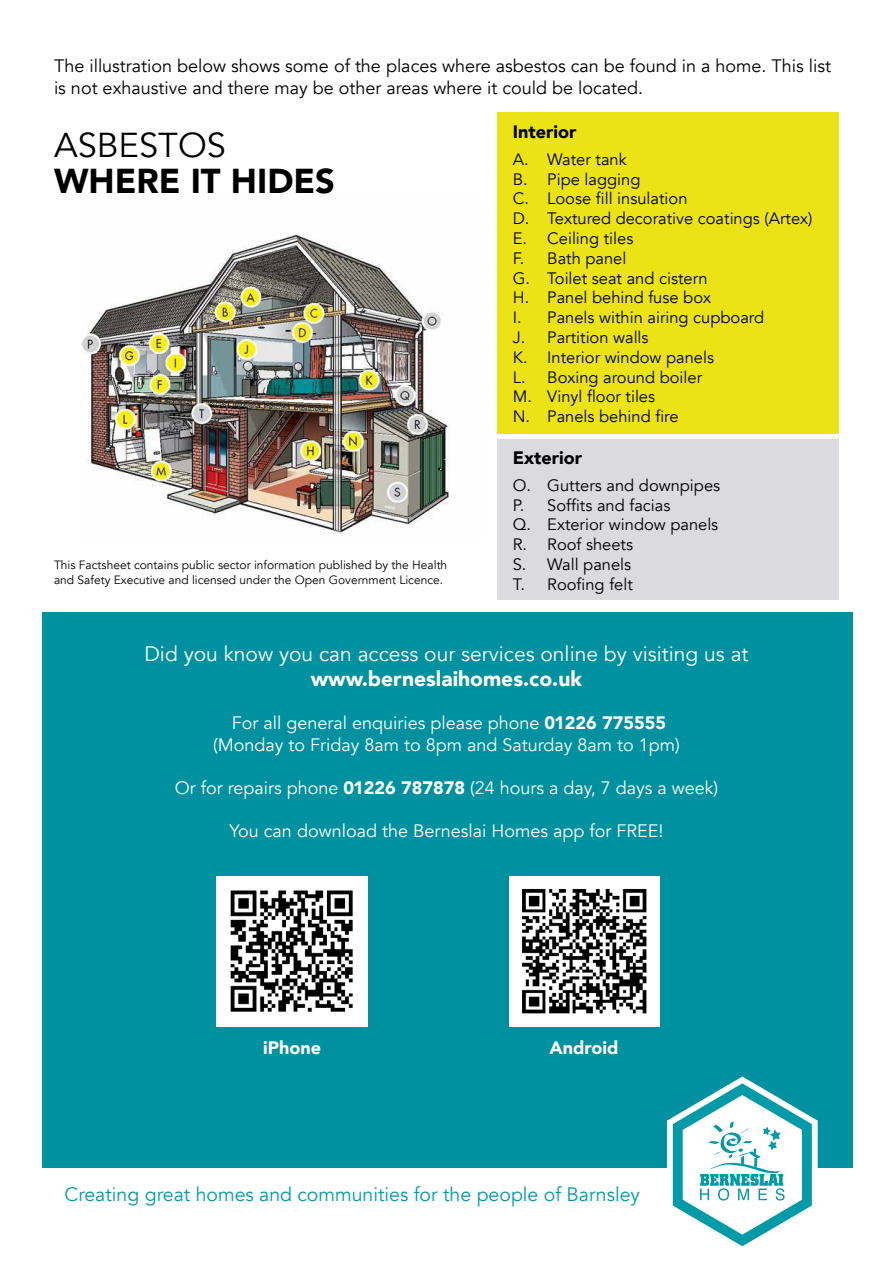
<style>
.page{position:relative;width:893px;height:1263px;background:#fff}
.page>*{position:absolute;margin:0;border:0;box-sizing:border-box;transform-origin:0 0}
.t1{font:900 34.5px "Avenir";color:#000}
.t2{font:34.5px "Avenir";color:#000}
.t3{font:21px "Avenir";color:#fff}
.t4{font:900 21px "Avenir";color:#fff}
.t5{font:19.5px "Avenir";color:#009ba8}
.t6{font:18px/21.6px "Avenir";color:#fff;text-align:center}
.t7{font:18px/21.6px "Avenir";color:#000}
.t8{font:900 18px "Avenir";color:#000}
.t9{font:900 18px "Avenir";color:#fff}
.t10{font:16.5px/19.8px "Avenir";color:#000}
.t11{font:12px/14.4px "Avenir";color:#000}
.s1{font-weight:900}
</style>
<div class="page">
<div style="left:497px;top:112px;width:342px;height:322px;background:#ece317"></div>
<div style="left:497px;top:439px;width:342px;height:161px;background:#dadadf"></div>
<div style="left:43px;top:612px;width:810px;height:597px;background:#0091a1"></div>
<div style="left:0;top:1168px;width:893px;height:95px;background:#fff"></div>
<img style="left:217px;top:876px;width:151px;height:151px">
<img style="left:509px;top:876px;width:150px;height:151px">
<img style="left:81px;top:233px;width:369px;height:301px">
<svg style="left:667px;top:1076px;width:151px;height:171px"></svg>
<p class="t7" style="left:54px;top:55px;width:779px">The illustration below shows some of the places where asbestos can be found in a home. This list is not exhaustive and there may be other areas where it could be located.</p>
<h1 class="t2" style="left:54px;top:125px;width:173px">ASBESTOS</h1>
<h1 class="t1" style="left:54px;top:152px;width:283px">WHERE IT HIDES</h1>
<p class="t11" style="left:54px;top:558px;width:395px">This Factsheet contains public sector information published by the Health and Safety Executive and licensed under the Open Government Licence.</p>
<p class="t8" style="left:513px;top:116px;width:65px">Interior</p>
<p class="t10" style="left:513px;top:150px;width:301px">A. Water tank<br>B. Pipe lagging<br>C. Loose fill insulation<br>D. Textured decorative coatings (Artex)<br>E. Ceiling tiles<br>F. Bath panel<br>G. Toilet seat and cistern<br>H. Panel behind fuse box<br>I. Panels within airing cupboard<br>J. Partition walls<br>K. Interior window panels<br>L. Boxing around boiler<br>M. Vinyl floor tiles<br>N. Panels behind fire</p>
<p class="t8" style="left:513px;top:442px;width:71px">Exterior</p>
<p class="t10" style="left:513px;top:476px;width:209px">O. Gutters and downpipes<br>P. Soffits and facias<br>Q. Exterior window panels<br>R. Roof sheets<br>S. Wall panels<br>T. Roofing felt</p>
<p class="t3" style="left:144px;top:641px;width:606px">Did you know you can access our services online by visiting us at</p>
<p class="t4" style="left:311px;top:661px;width:273px">www.berneslaihomes.co.uk</p>
<p class="t6" style="left:213px;top:713px;width:468px">For all general enquiries please phone <span class="s1">01226 775555 </span>(Monday to Friday 8am to 8pm and Saturday 8am to 1pm)</p>
<p class="t6" style="left:175px;top:777px;width:545px">Or for repairs phone <span class="s1">01226 787878</span> (24 hours a day, 7 days a week)</p>
<p class="t6" style="left:230px;top:821px;width:435px">You can download the Berneslai Homes app for FREE!</p>
<p class="t9" style="left:263px;top:1032px;width:59px">iPhone</p>
<p class="t9" style="left:549px;top:1032px;width:71px">Android</p>
<p class="t5" style="left:65px;top:1182px;width:577px">Creating great homes and communities for the people of Barnsley</p>
</div>
